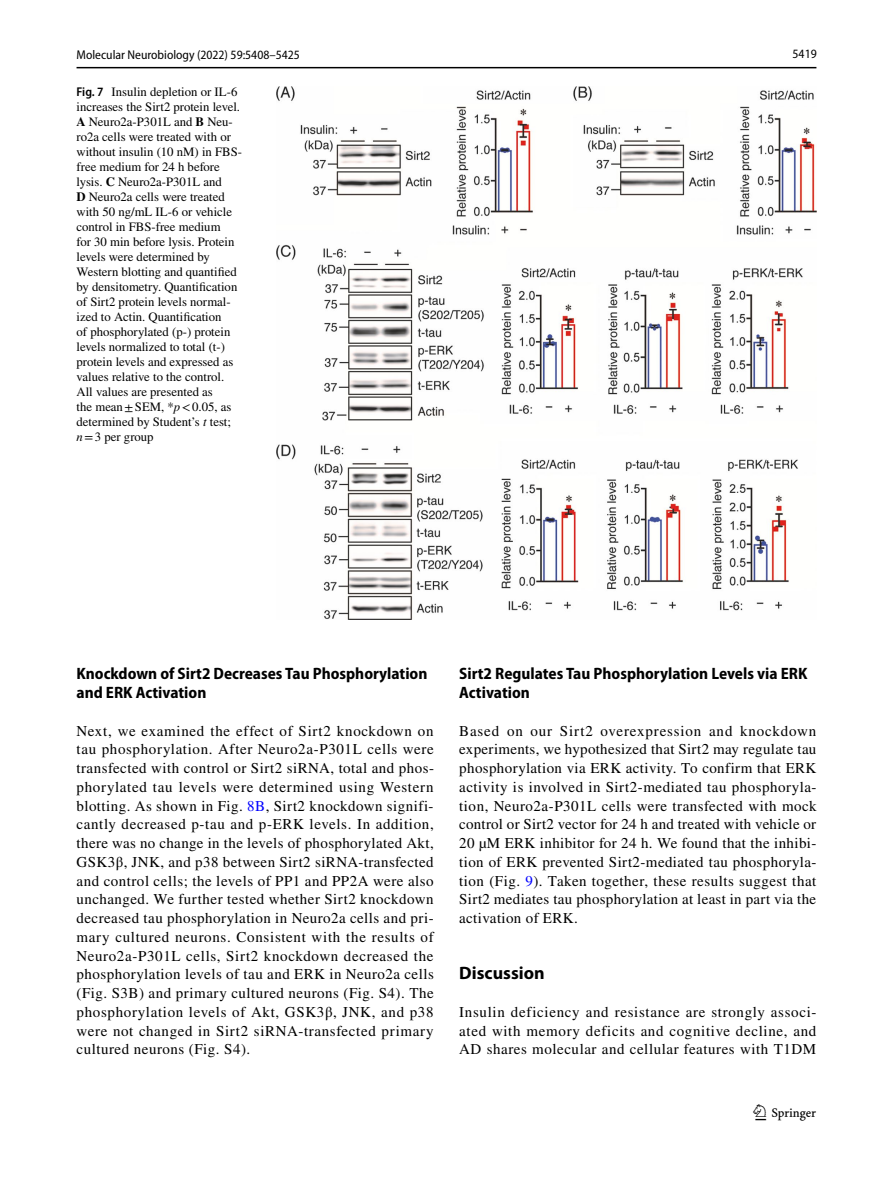
<style>
.page{position:relative;width:893px;height:1187px;background:#fff}
.page>*{position:absolute;margin:0;border:0;box-sizing:border-box;transform-origin:0 0}
.t1{font:22.5px "Springnew Regular 3";color:#000}
.t2{font:700 18px "Myriad Pro";color:#000}
.t3{font:700 semi-condensed 16.5px/18.8px "Myriad Pro";color:#000}
.t4{font:15px/18.8px "STIX";letter-spacing:.035em;color:#000;text-align:justify}
.t5{font:12.75px/15px "STIX";color:#000}
.t6{font:semi-condensed 12.75px "Myriad Pro";color:#000}
.t7{font:12.75px "Myriad Pro Semi Cn 3";color:#000}
.s1{font-family:"Myriad Pro";font-weight:600;font-stretch:semi-condensed}
.s2{font-weight:700}
.s3{font-style:italic}
.s4{color:#00f}
</style>
<div class="page">
<hr style="left:77px;top:67px;width:739px;height:1px;background:#000">
<img style="left:276px;top:87px;width:540px;height:532px">
<p class="t6" style="left:77px;top:48px;width:225px">Molecular Neurobiology (2022) 59:5408–5425</p>
<p class="t5" style="left:77px;top:85px;width:167px"><span class="s1">Fig. 7</span> Insulin depletion or IL-6 increases the Sirt2 protein level.<br><span class="s2">A</span> Neuro2a-P301L and <span class="s2">B</span> Neu&shy;ro2a cells were treated with or without insulin (10 nM) in FBS&shy;free medium for 24 h before lysis. <span class="s2">C</span> Neuro2a-P301L and<br><span class="s2">D</span> Neuro2a cells were treated with 50 ng/mL IL-6 or vehicle control in FBS-free medium<br>for 30 min before lysis. Protein levels were determined by<br>Western blotting and quantified by densitometry. Quantification of Sirt2 protein levels normal&shy;ized to Actin. Quantification<br>of phosphorylated (p-) protein levels normalized to total (t-) protein levels and expressed as values relative to the control.<br>All values are presented as<br>the mean±SEM, *<span class="s3">p</span>&lt;0.05, as determined by Student’s <span class="s3">t</span> test; <span class="s3">n</span>=3 per group</p>
<p class="t7" style="left:793px;top:47px;width:26px">5419</p>
<p class="t3" style="left:77px;top:664px;width:352px">Knockdown of Sirt2 Decreases Tau Phosphorylation and ERK Activation</p>
<p class="t4" style="left:77px;top:722px;width:359px">Next, we examined the effect of Sirt2 knockdown on tau phosphorylation. After Neuro2a-P301L cells were transfected with control or Sirt2 siRNA, total and phos&shy;phorylated tau levels were determined using Western blotting. As shown in Fig. <span class="s4">8B</span>, Sirt2 knockdown signifi&shy;cantly decreased p-tau and p-ERK levels. In addition, there was no change in the levels of phosphorylated Akt, GSK3β, JNK, and p38 between Sirt2 siRNA-transfected and control cells; the levels of PP1 and PP2A were also unchanged. We further tested whether Sirt2 knockdown decreased tau phosphorylation in Neuro2a cells and pri&shy;mary cultured neurons. Consistent with the results of Neuro2a-P301L cells, Sirt2 knockdown decreased the phosphorylation levels of tau and ERK in Neuro2a cells (Fig. S3B) and primary cultured neurons (Fig. S4). The phosphorylation levels of Akt, GSK3β, JNK, and p38 were not changed in Sirt2 siRNA-transfected primary cultured neurons (Fig. S4).</p>
<p class="t3" style="left:459px;top:664px;width:350px">Sirt2 Regulates Tau Phosphorylation Levels via ERK<br>Activation</p>
<p class="t4" style="left:459px;top:722px;width:359px">Based on our Sirt2 overexpression and knockdown experiments, we hypothesized that Sirt2 may regulate tau phosphorylation via ERK activity. To confirm that ERK activity is involved in Sirt2-mediated tau phosphoryla&shy;tion, Neuro2a-P301L cells were transfected with mock control or Sirt2 vector for 24 h and treated with vehicle or 20 µM ERK inhibitor for 24 h. We found that the inhibi&shy;tion of ERK prevented Sirt2-mediated tau phosphoryla&shy;tion (Fig. <span class="s4">9</span>). Taken together, these results suggest that Sirt2 mediates tau phosphorylation at least in part via the activation of ERK.</p>
<p class="t2" style="left:459px;top:961px;width:87px">Discussion</p>
<p class="t4" style="left:459px;top:1003px;width:359px">Insulin deficiency and resistance are strongly associ&shy;ated with memory deficits and cognitive decline, and AD shares molecular and cellular features with T1DM</p>
<h1 class="t1" style="left:755px;top:1104px;width:62px">1 3</h1>
</div>
